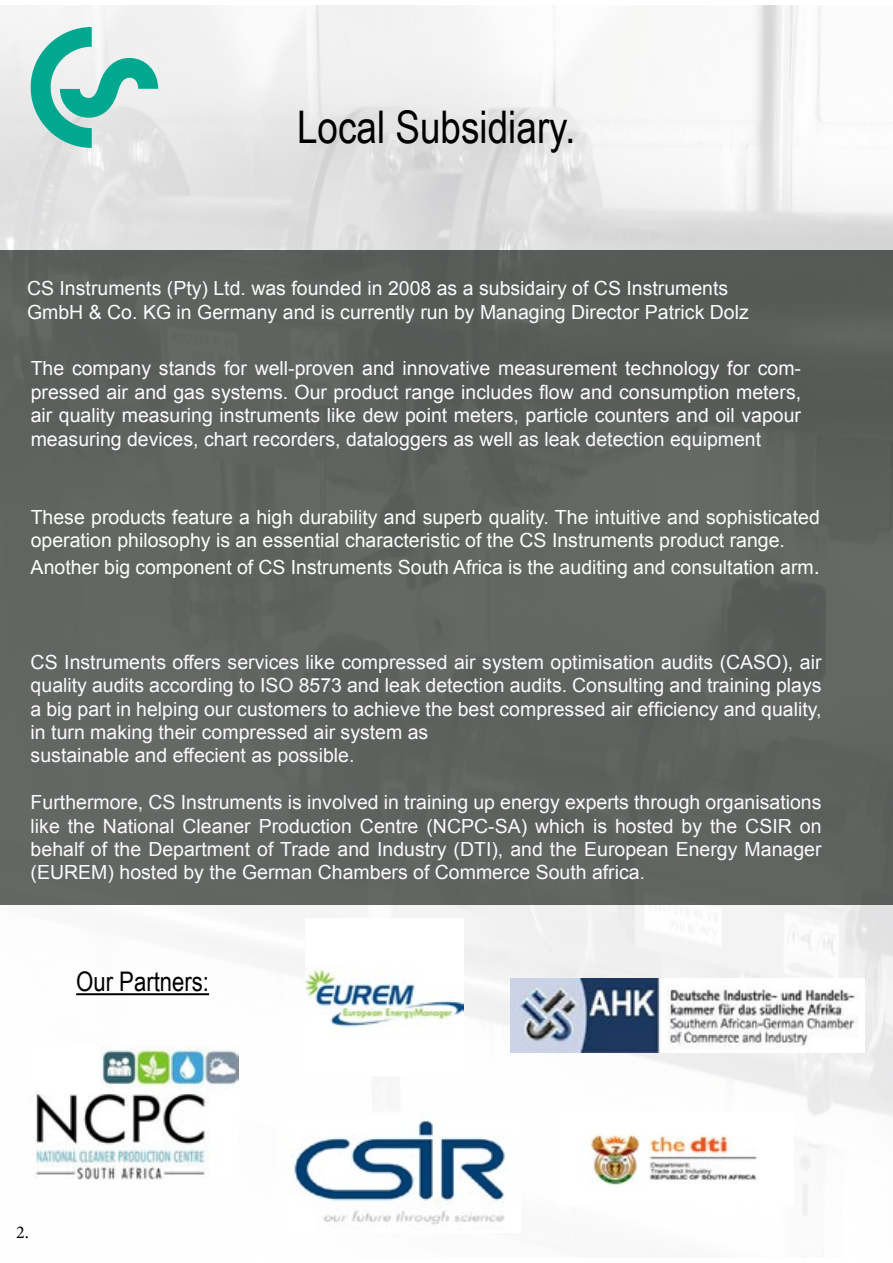
<style>
.page{position:relative;width:893px;height:1263px;background:#fff}
.page>*{position:absolute;margin:0;border:0;box-sizing:border-box;transform-origin:0 0}
.t1{font:45px "Arial Narrow";color:#000}
.t2{font:27px "Arial Narrow";color:#000}
.t3{font:19.5px/23.4px "Arial";color:#fcfafc}
.t4{font:19.5px/23.4px "Arial";color:#fdfbfd;text-align:justify}
.t5{font:19.5px/23.4px "Arial";color:#fcfffc}
.t6{font:19.5px/23.4px "Arial";color:#fbfcfb}
.t7{font:18px "Minion Pro";color:#000}
.s1{font-size:22.5px}
.s2{font-size:18px}
</style>
<div class="page">
<img style="left:0;top:6px;width:893px;height:1210px">
<svg style="left:31px;top:27px;width:127px;height:121px"></svg>
<div style="left:0;top:250px;width:893px;height:655px;background:#606460"></div>
<hr style="left:76px;top:993px;width:133px;height:2px;background:#000">
<img style="left:28px;top:1046px;width:210px;height:135px">
<img style="left:554px;top:1112px;width:240px;height:92px">
<img style="left:306px;top:918px;width:157px;height:157px">
<img style="left:511px;top:979px;width:353px;height:74px">
<img style="left:277px;top:1111px;width:243px;height:114px">
<h1 class="t1" style="left:297px;top:94px;width:280px">Local Subsidiary.</h1>
<p class="t6" style="left:27px;top:277px;width:723px">CS Instruments (Pty) Ltd. was founded in 2008 as a subsidairy of CS Instruments<br>GmbH &amp; Co. KG in Germany and is currently run by Managing Director Patrick Dolz</p>
<p class="t4" style="left:31px;top:357px;width:772px">The company stands for well-proven and innovative measurement technology for com&shy;pressed air and gas systems. Our product range includes flow and consumption meters, air quality measuring instruments like dew point meters, particle counters and oil vapour measuring devices, chart recorders, dataloggers as well as leak detection equipment</p>
<p class="t5" style="left:31px;top:506px;width:791px">These products feature a high durability and superb quality. The intuitive and sophisticated operation philosophy is an essential characteristic of the CS Instruments product range.</p>
<p class="t5" style="left:31px;top:556px;width:791px">Another big component of CS Instruments South Africa is the auditing and consultation arm<span class="s1">.</span></p>
<p class="t3" style="left:31px;top:650px;width:792px">CS Instruments offers services like compressed air system optimisation audits (CASO), air quality audits according to ISO 8573 and leak detection audits. Consulting and training plays a big part in helping our customers to achieve the best compressed air efficiency and quality, in turn making their compressed air system as<br>sustainable and effecient as possible.</p>
<p class="t3" style="left:31px;top:791px;width:792px;text-align:justify">Furthermore, CS Instruments is involved in training up energy experts through organisations like the National Cleaner Production Centre (NCPC-SA) which is hosted by the CSIR on behalf of the Department of Trade and Industry (DTI), and the European Energy Manager (EUREM) hosted by the German Chambers of Commerce South africa<span class="s2">.</span></p>
<h2 class="t2" style="left:76px;top:962px;width:134px">Our Partners:</h2>
<p class="t7" style="left:16px;top:1220px;width:14px">2.</p>
</div>
